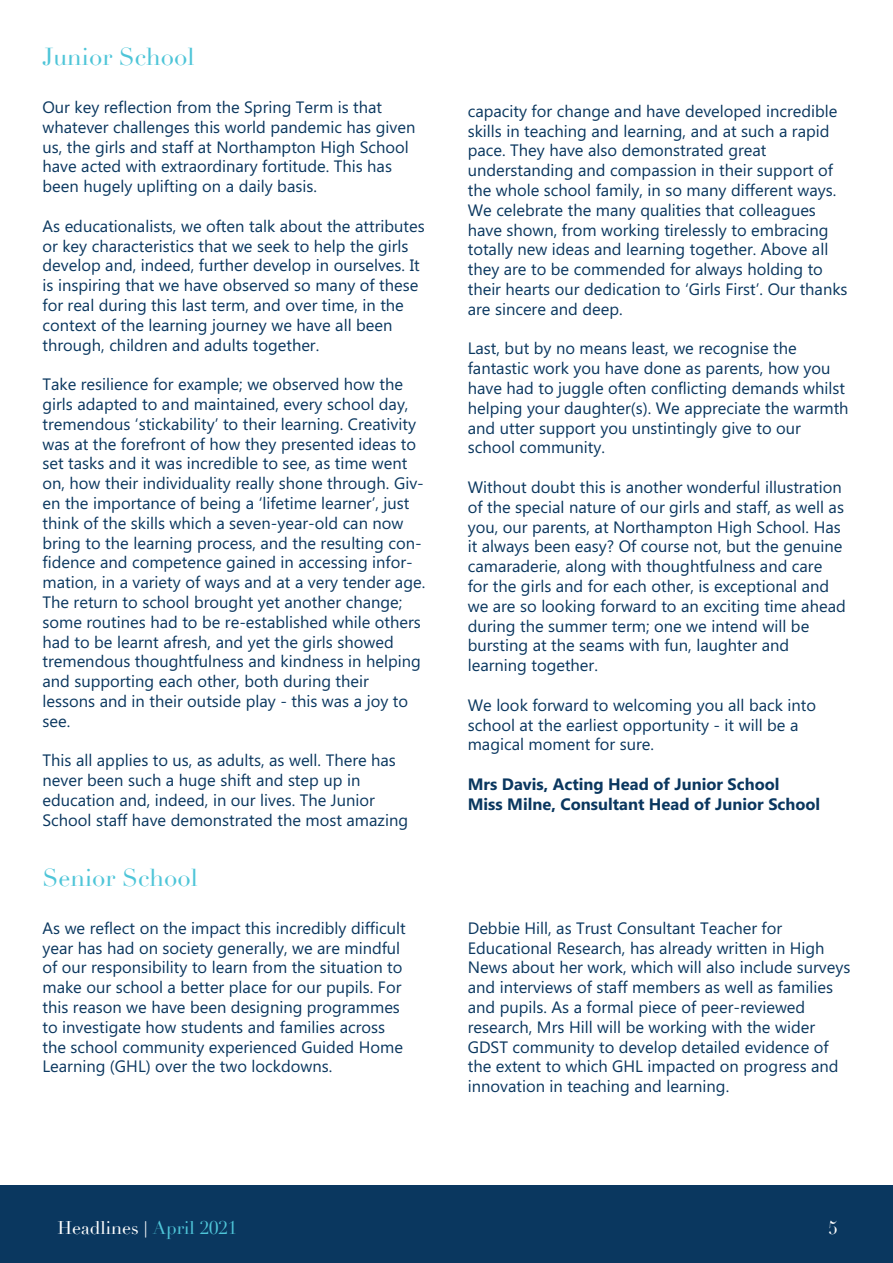
<style>
.page{position:relative;width:893px;height:1263px;background:#fff}
.page>*{position:absolute;margin:0;border:0;box-sizing:border-box;transform-origin:0 0}
.t1{font:24px "Didot";color:#4ec5d8}
.t2{font:18px "Didot";color:#fff}
.t3{font:16.5px/19.8px "Microsoft Phags Pa";color:#0a375f}
.t4{font:700 16.5px/19.8px "Microsoft Phags Pa";color:#0a375f}
.s1{font-family:"Arial Rounded MT";font-weight:300}
.s2{color:#4ec5d8}
</style>
<div class="page">
<div style="left:0;top:1185px;width:893px;height:78px;background:#0a375f"></div>
<h1 class="t1" style="left:43px;top:42px;width:154px">Junior School</h1>
<p class="t3" style="left:43px;top:96px;width:374px">Our key reflection from the Spring Term is that whatever challenges this world pandemic has given us, the girls and staff at Northampton High School have acted with extraordinary fortitude. This has been hugely uplifting on a daily basis.</p>
<p class="t3" style="left:43px;top:215px;width:384px">As educationalists, we often talk about the attributes or key characteristics that we seek to help the girls develop and, indeed, further develop in ourselves. It is inspiring that we have observed so many of these for real during this last term, and over time, in the context of the learning journey we have all been through, children and adults together.</p>
<p class="t3" style="left:43px;top:374px;width:384px">Take resilience for example; we observed how the girls adapted to and maintained, every school day, tremendous ‘stickability’ to their learning. Creativity was at the forefront of how they presented ideas to set tasks and it was incredible to see, as time went on, how their individuality really shone through. Giv&shy;en the importance of being a ‘lifetime learner’, just think of the skills which a seven-year-old can now bring to the learning process, and the resulting con&shy;fidence and competence gained in accessing infor&shy;mation, in a variety of ways and at a very tender age.<br>The return to school brought yet another change; some routines had to be re-established while others had to be learnt afresh, and yet the girls showed tremendous thoughtfulness and kindness in helping and supporting each other, both during their lessons and in their outside play - this was a joy to see.</p>
<p class="t3" style="left:43px;top:750px;width:367px">This all applies to us, as adults, as well. There has never been such a huge shift and step up in education and, indeed, in our lives. The Junior School staff have demonstrated the most amazing</p>
<p class="t3" style="left:468px;top:100px;width:381px">capacity for change and have developed incredible skills in teaching and learning, and at such a rapid pace. They have also demonstrated great understanding and compassion in their support of the whole school family, in so many different ways.<br>We celebrate the many qualities that colleagues have shown, from working tirelessly to embracing totally new ideas and learning together. Above all they are to be commended for always holding to their hearts our dedication to ‘Girls First’. Our thanks are sincere and deep.</p>
<p class="t3" style="left:468px;top:338px;width:382px">Last, but by no means least, we recognise the fantastic work you have done as parents, how you have had to juggle often conflicting demands whilst helping your daughter(s). We appreciate the warmth and utter support you unstintingly give to our school community.</p>
<p class="t3" style="left:468px;top:476px;width:379px">Without doubt this is another wonderful illustration of the special nature of our girls and staff, as well as you, our parents, at Northampton High School. Has it always been easy? Of course not, but the genuine camaraderie, along with thoughtfulness and care for the girls and for each other, is exceptional and we are so looking forward to an exciting time ahead during the summer term; one we intend will be bursting at the seams with fun, laughter and learning together.</p>
<p class="t3" style="left:468px;top:694px;width:350px">We look forward to welcoming you all back into school at the earliest opportunity - it will be a magical moment for sure.</p>
<p class="t4" style="left:468px;top:773px;width:354px">Mrs Davis, Acting Head of Junior School<br>Miss Milne, Consultant Head of Junior School</p>
<h1 class="t1" style="left:43px;top:863px;width:157px">Senior School</h1>
<p class="t3" style="left:43px;top:917px;width:365px">As we reflect on the impact this incredibly difficult year has had on society generally, we are mindful of our responsibility to learn from the situation to make our school a better place for our pupils. For this reason we have been designing programmes to investigate how students and families across the school community experienced Guided Home Learning (GHL) over the two lockdowns.</p>
<p class="t3" style="left:468px;top:917px;width:384px">Debbie Hill, as Trust Consultant Teacher for Educational Research, has already written in High News about her work, which will also include surveys and interviews of staff members as well as families and pupils. As a formal piece of peer-reviewed research, Mrs Hill will be working with the wider GDST community to develop detailed evidence of the extent to which GHL impacted on progress and innovation in teaching and learning.</p>
<p class="t2" style="left:57px;top:1217px;width:181px">Headlines <span class="s1">|</span> <span class="s2">April 2021</span></p>
<p class="t2" style="left:828px;top:1217px;width:11px">5</p>
</div>
